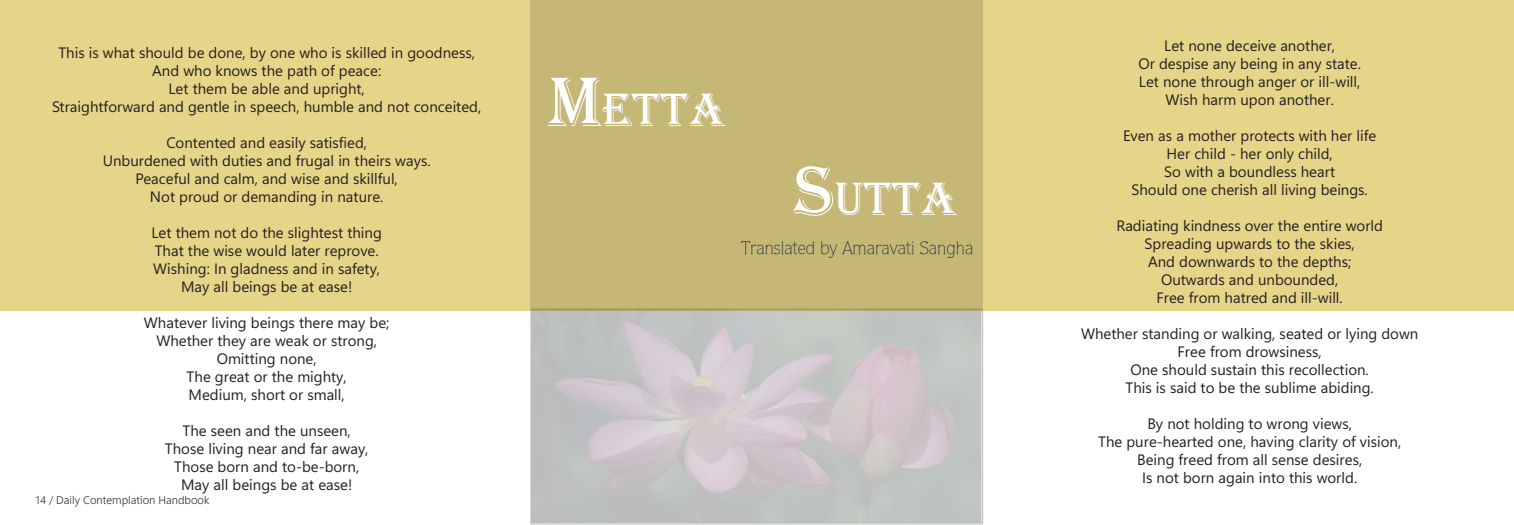
<style>
.page{position:relative;width:1514px;height:525px;background:#fff}
.page>*{position:absolute;margin:0;border:0;box-sizing:border-box;transform-origin:0 0}
.Semibold_Centre{font:48px "Algerian";color:#fff}
.t1{font:18px "UVN Huong Que";color:#17303d}
.t2{font:15px "Segoe UI Variable";color:#231f20}
.Left_11pt_Semibold{font:11px "Segoe UI Variable";color:#231f20}
.s1{font-size:72px}
</style>
<div class="page">
<div style="left:0;top:0;width:757px;height:310px;background:#e5d589"></div>
<div style="left:757px;top:0;width:757px;height:310px;background:#e5d589"></div>
<div style="left:530px;top:0;width:452px;height:524px;background:#c5b877"></div>
<img style="left:533px;top:310px;width:447px;height:211px">
<p class="t2" style="left:58px;top:42px;width:418px">This is what should be done, by one who is skilled in goodness,</p>
<p class="t2" style="left:152px;top:60px;width:230px">And who knows the path of peace:</p>
<p class="t2" style="left:169px;top:78px;width:198px">Let them be able and upright,</p>
<p class="t2" style="left:52px;top:96px;width:431px">Straightforward and gentle in speech, humble and not conceited,</p>
<p class="t2" style="left:166px;top:132px;width:202px">Contented and easily satisfied,</p>
<p class="t2" style="left:103px;top:150px;width:329px">Unburdened with duties and frugal in theirs ways.</p>
<p class="t2" style="left:136px;top:168px;width:264px">Peaceful and calm, and wise and skillful,</p>
<p class="t2" style="left:150px;top:186px;width:235px">Not proud or demanding in nature.</p>
<p class="t2" style="left:152px;top:222px;width:232px">Let them not do the slightest thing</p>
<p class="t2" style="left:155px;top:240px;width:225px">That the wise would later reprove.</p>
<p class="t2" style="left:153px;top:258px;width:228px">Wishing: In gladness and in safety,</p>
<p class="t2" style="left:181px;top:276px;width:173px">May all beings be at ease!</p>
<p class="t2" style="left:144px;top:312px;width:247px">Whatever living beings there may be;</p>
<p class="t2" style="left:156px;top:330px;width:222px">Whether they are weak or strong,</p>
<p class="t2" style="left:217px;top:348px;width:101px">Omitting none,</p>
<p class="t2" style="left:187px;top:366px;width:162px">The great or the mighty,</p>
<p class="t2" style="left:189px;top:384px;width:158px">Medium, short or small,</p>
<p class="t2" style="left:183px;top:420px;width:170px">The seen and the unseen,</p>
<p class="t2" style="left:165px;top:438px;width:205px">Those living near and far away,</p>
<p class="t2" style="left:174px;top:456px;width:187px">Those born and to-be-born,</p>
<p class="t2" style="left:181px;top:474px;width:173px">May all beings be at ease!</p>
<p class="Left_11pt_Semibold" style="left:36px;top:492px;width:175px">14 / Daily Contemplation Handbook</p>
<p class="Semibold_Centre" style="left:549px;top:83px;width:117px"><span class="s1">M</span>ETTA</p>
<p class="Semibold_Centre" style="left:794px;top:172px;width:73px"><span class="s1">S</span>UTTA</p>
<p class="t1" style="left:741px;top:235px;width:234px">Translated by Amaravati Sangha</p>
<p class="t2" style="left:1164px;top:35px;width:172px">Let none deceive another,</p>
<p class="t2" style="left:1138px;top:53px;width:224px">Or despise any being in any state.</p>
<p class="t2" style="left:1139px;top:71px;width:223px">Let none through anger or ill-will,</p>
<p class="t2" style="left:1165px;top:89px;width:170px">Wish harm upon another.</p>
<p class="t2" style="left:1123px;top:125px;width:255px">Even as a mother protects with her life</p>
<p class="t2" style="left:1166px;top:143px;width:168px">Her child - her only child,</p>
<p class="t2" style="left:1164px;top:161px;width:172px">So with a boundless heart</p>
<p class="t2" style="left:1131px;top:179px;width:238px">Should one cherish all living beings.</p>
<p class="t2" style="left:1116px;top:215px;width:268px">Radiating kindness over the entire world</p>
<p class="t2" style="left:1144px;top:233px;width:212px">Spreading upwards to the skies,</p>
<p class="t2" style="left:1148px;top:251px;width:205px">And downwards to the depths;</p>
<p class="t2" style="left:1161px;top:269px;width:179px">Outwards and unbounded,</p>
<p class="t2" style="left:1156px;top:287px;width:188px">Free from hatred and ill-will.</p>
<p class="t2" style="left:1081px;top:323px;width:339px">Whether standing or walking, seated or lying down</p>
<p class="t2" style="left:1177px;top:341px;width:146px">Free from drowsiness,</p>
<p class="t2" style="left:1130px;top:359px;width:240px">One should sustain this recollection.</p>
<p class="t2" style="left:1125px;top:377px;width:250px">This is said to be the sublime abiding.</p>
<p class="t2" style="left:1147px;top:413px;width:206px">By not holding to wrong views,</p>
<p class="t2" style="left:1098px;top:431px;width:305px">The pure-hearted one, having clarity of vision,</p>
<p class="t2" style="left:1137px;top:449px;width:227px">Being freed from all sense desires,</p>
<p class="t2" style="left:1142px;top:467px;width:217px">Is not born again into this world.</p>
</div>
